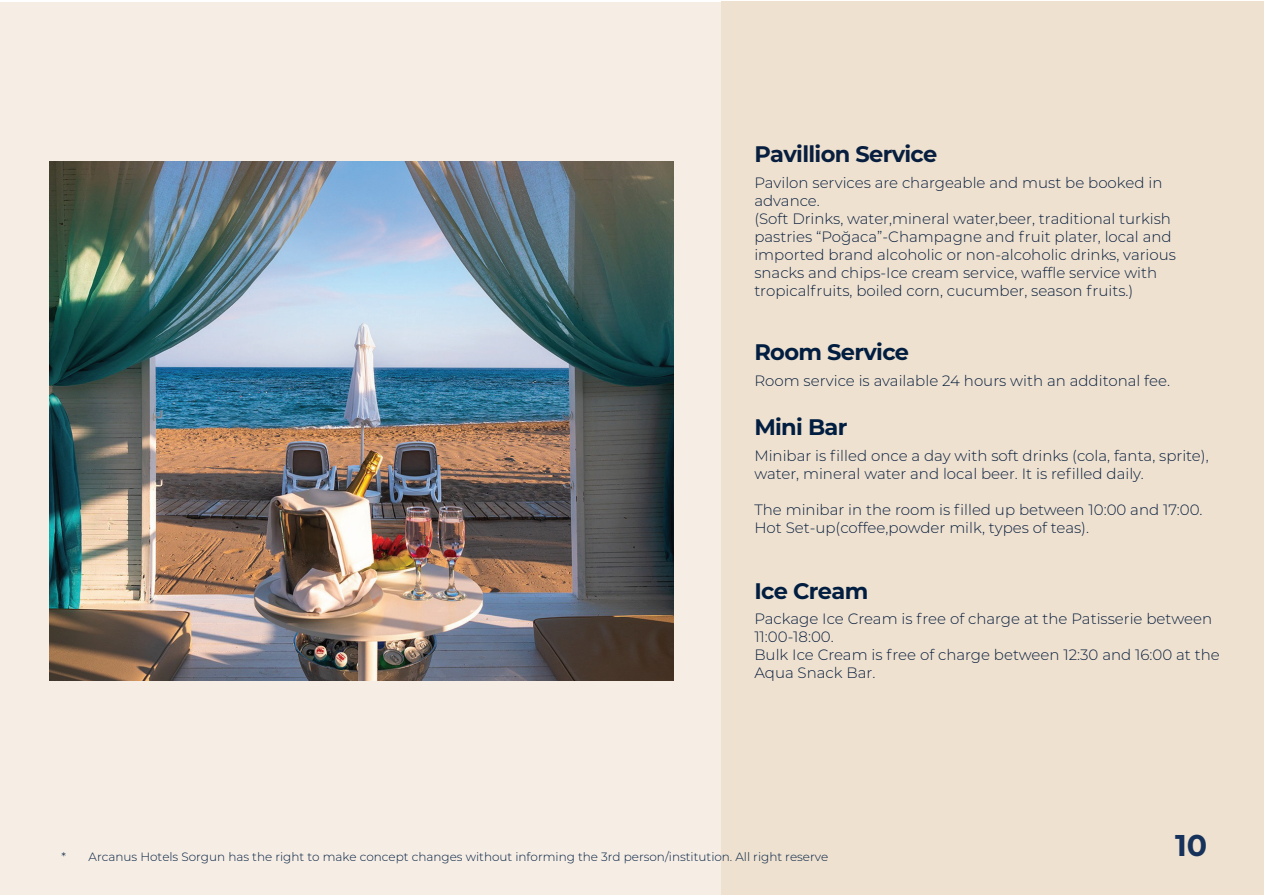
<style>
.page{position:relative;width:1265px;height:895px;background:#fff}
.page>*{position:absolute;margin:0;border:0;box-sizing:border-box;transform-origin:0 0}
.t1{font:700 30px "Montserrat";color:#16325b}
.t2{font:700 22.5px "Montserrat";letter-spacing:-.03em;color:#011e41}
.t3{font:700 22.5px "Montserrat";letter-spacing:-.03em;color:#081e3e}
.t4{font:300 15px/18px "Montserrat";color:#091e3e}
.t5{font:300 12px "Montserrat";color:#011e41}
</style>
<div class="page">
<div style="left:1px;top:2px;width:1263px;height:892px;background:#f6ede4"></div>
<div style="left:721px;top:2px;width:543px;height:892px;background:#eee1d0"></div>
<img style="left:50px;top:162px;width:623px;height:518px">
<h2 class="t3" style="left:754px;top:138px;width:185px">Pavillion Service</h2>
<p class="t4" style="left:754px;top:173px;width:423px">Pavilon services are chargeable and must be booked in advance.<br>(Soft Drinks, water,mineral water,beer, traditional turkish pastries “Poğaca”-Champagne and fruit plater, local and imported brand alcoholic or non-alcoholic drinks, various snacks and chips-Ice cream service, waffle service with tropicalfruits, boiled corn, cucumber, season fruits.)</p>
<h2 class="t2" style="left:754px;top:336px;width:156px">Room Service</h2>
<p class="t4" style="left:754px;top:371px;width:417px">Room service is available 24 hours with an additonal fee.</p>
<h2 class="t2" style="left:754px;top:411px;width:95px">Mini Bar</h2>
<p class="t4" style="left:754px;top:446px;width:456px">Minibar is filled once a day with soft drinks (cola, fanta, sprite), water, mineral water and local beer. It is refilled daily.</p>
<p class="t4" style="left:754px;top:500px;width:449px">The minibar in the room is filled up between 10:00 and 17:00.<br>Hot Set-up(coffee,powder milk, types of teas).</p>
<h2 class="t2" style="left:754px;top:574px;width:115px">Ice Cream</h2>
<p class="t4" style="left:754px;top:609px;width:467px">Package Ice Cream is free of charge at the Patisserie between 11:00-18:00.<br>Bulk Ice Cream is free of charge between 12:30 and 16:00 at the Aqua Snack Bar.</p>
<p class="t5" style="left:62px;top:848px;width:768px">* Arcanus Hotels Sorgun has the right to make concept changes without informing the 3rd person/institution. All right reserve</p>
<h1 class="t1" style="left:1174px;top:824px;width:34px">10</h1>
</div>
